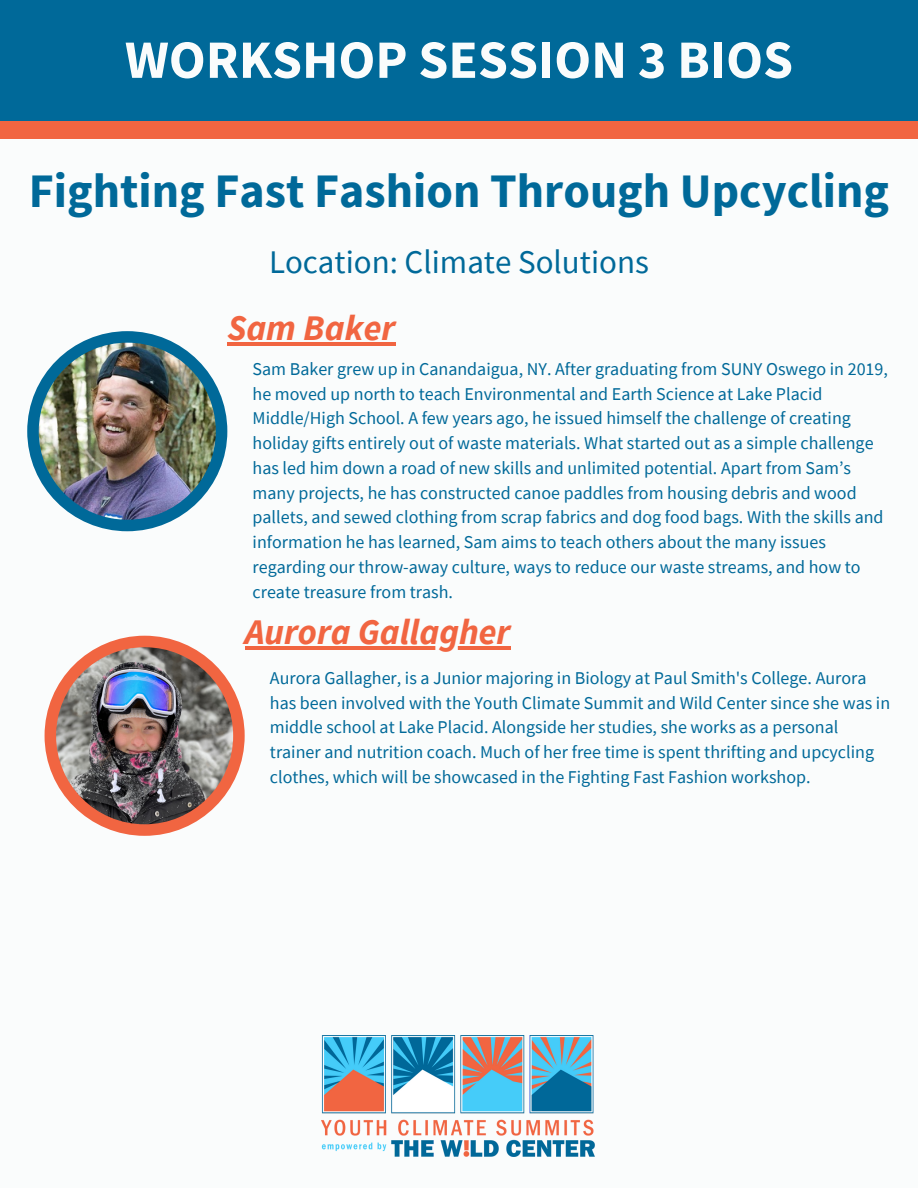
<style>
.page{position:relative;width:918px;height:1188px;background:#fafcfc}
.page>*{position:absolute;margin:0;border:0;box-sizing:border-box;transform-origin:0 0}
.t1{font:700 54px "Source Sans Pro";color:#fafcfc}
.t2{font:700 48px "Source Sans Pro";color:#006999}
.t3{font:italic 700 36px "Source Sans Pro";color:#f16541}
.t4{font:33px "Source Sans Pro";color:#006999}
.t5{font:18px/24.8px "Source Sans Pro";color:#006999}
</style>
<div class="page">
<div style="left:27px;top:331px;width:200px;height:200px;background:#006999;border-radius:50%"></div>
<img style="left:39px;top:343px;width:177px;height:177px;border-radius:50%">
<div style="left:45px;top:636px;width:200px;height:200px;background:#f16541;border-radius:50%"></div>
<img style="left:56px;top:647px;width:177px;height:177px;border-radius:50%">
<hr style="left:227px;top:342px;width:168px;height:3px;background:#f16541">
<hr style="left:245px;top:647px;width:265px;height:3px;background:#f16541">
<div style="left:0;top:29px;width:918px;height:110px;background:#f16541"></div>
<div style="left:0;top:0;width:918px;height:121px;background:#006999"></div>
<img style="left:322px;top:1035px;width:273px;height:122px">
<p class="t1" style="left:125px;top:25px;width:670px">WORKSHOP SESSION 3 BIOS</p>
<p class="t2" style="left:29px;top:160px;width:862px">Fighting Fast Fashion Through Upcycling</p>
<p class="t4" style="left:269px;top:241px;width:381px">Location: Climate Solutions</p>
<p class="t3" style="left:227px;top:304px;width:170px">Sam Baker</p>
<p class="t5" style="left:253px;top:356px;width:637px">Sam Baker grew up in Canandaigua, NY. After graduating from SUNY Oswego in 2019, he moved up north to teach Environmental and Earth Science at Lake Placid Middle/High School. A few years ago, he issued himself the challenge of creating holiday gifts entirely out of waste materials. What started out as a simple challenge has led him down a road of new skills and unlimited potential. Apart from Sam’s many projects, he has constructed canoe paddles from housing debris and wood pallets, and sewed clothing from scrap fabrics and dog food bags. With the skills and information he has learned, Sam aims to teach others about the many issues regarding our throw-away culture, ways to reduce our waste streams, and how to create treasure from trash.</p>
<p class="t3" style="left:245px;top:609px;width:267px">Aurora Gallagher</p>
<p class="t5" style="left:270px;top:665px;width:622px">Aurora Gallagher, is a Junior majoring in Biology at Paul Smith's College. Aurora has been involved with the Youth Climate Summit and Wild Center since she was in middle school at Lake Placid. Alongside her studies, she works as a personal trainer and nutrition coach. Much of her free time is spent thrifting and upcycling clothes, which will be showcased in the Fighting Fast Fashion workshop.</p>
</div>
